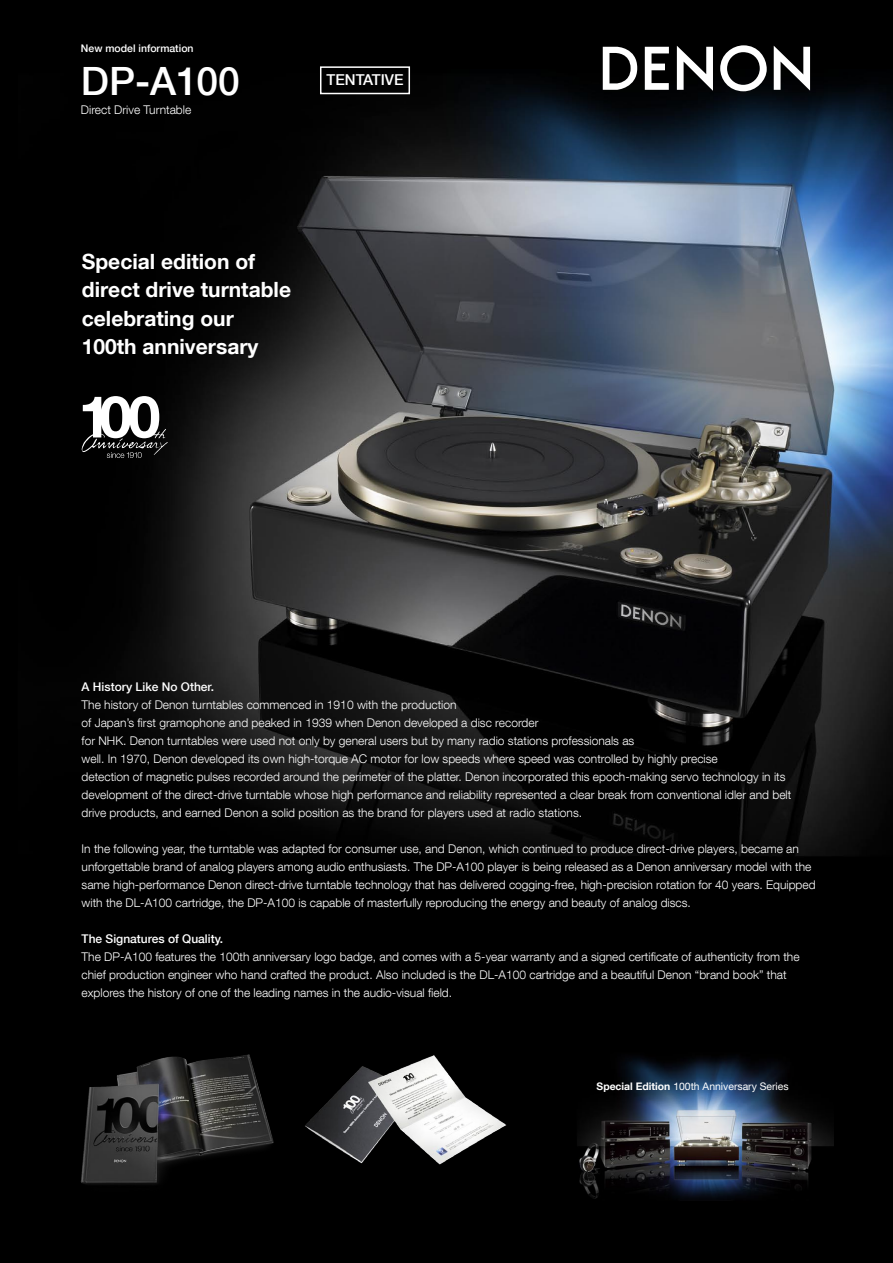
<style>
.page{position:relative;width:893px;height:1263px;background:#fff}
.page>*{position:absolute;margin:0;border:0;box-sizing:border-box;transform-origin:0 0}
.t1{font:500 39px "Helvetica Neue LT Com";color:#fff}
.t2{font:700 21px/28.5px "Helvetica Neue LT Com";color:#fff}
.t3{font:500 15px "Helvetica Neue LT Com";color:#fff}
.t4{font:300 12px/18px "Helvetica Neue LT Com";color:#fff}
.t5{font:500 12px "Helvetica Neue LT Com";color:#fff}
.t6{font:500 10.5px "Helvetica Neue LT Com";color:#fff}
.t7{font:10.35px "Helvetica Neue LT Com";color:#fff}
.s1{font-weight:700}
</style>
<div class="page">
<img style="left:0;top:0;width:893px;height:1263px">
<img style="left:48px;top:1029px;width:245px;height:186px">
<img style="left:299px;top:1044px;width:232px;height:174px">
<img style="left:555px;top:1038px;width:279px;height:188px">
<svg style="left:677px;top:46px;width:36px;height:45px"></svg>
<svg style="left:645px;top:47px;width:24px;height:43px"></svg>
<svg style="left:774px;top:46px;width:36px;height:45px"></svg>
<svg style="left:603px;top:47px;width:34px;height:43px"></svg>
<svg style="left:720px;top:45px;width:47px;height:46px"></svg>
<div style="left:320px;top:66px;width:90px;height:28px;border:2px solid #fff"></div>
<svg style="left:81px;top:396px;width:87px;height:62px"></svg>
<p class="t6" style="left:81px;top:41px;width:114px">New model information</p>
<h1 class="t1" style="left:81px;top:58px;width:160px">DP-A100</h1>
<p class="t4" style="left:81px;top:101px;width:112px">Direct Drive Turntable</p>
<p class="t3" style="left:326px;top:71px;width:78px">TENTATIVE</p>
<h2 class="t2" style="left:82px;top:247px;width:211px">Special edition of direct drive turntable celebrating our<br>100th anniversary</h2>
<p class="t5" style="left:82px;top:679px;width:134px">A History Like No Other.</p>
<p class="t4" style="left:82px;top:695px;width:711px">The history of Denon turntables commenced in 1910 with the production<br>of Japan’s first gramophone and peaked in 1939 when Denon developed a disc recorder<br>for NHK. Denon turntables were used not only by general users but by many radio stations professionals as<br>well. In 1970, Denon developed its own high-torque AC motor for low speeds where speed was controlled by highly precise<br>detection of magnetic pulses recorded around the perimeter of the platter. Denon incorporated this epoch-making servo technology in its development of the direct-drive turntable whose high performance and reliability represented a clear break from conventional idler and belt drive products, and earned Denon a solid position as the brand for players used at radio stations.</p>
<p class="t4" style="left:82px;top:839px;width:735px">In the following year, the turntable was adapted for consumer use, and Denon, which continued to produce direct-drive players, became an unforgettable brand of analog players among audio enthusiasts. The DP-A100 player is being released as a Denon anniversary model with the same high-performance Denon direct-drive turntable technology that has delivered cogging-free, high-precision rotation for 40 years. Equipped with the DL-A100 cartridge, the DP-A100 is capable of masterfully reproducing the energy and beauty of analog discs.</p>
<p class="t5" style="left:82px;top:931px;width:143px">The Signatures of Quality.</p>
<p class="t4" style="left:82px;top:947px;width:720px">The DP-A100 features the 100th anniversary logo badge, and comes with a 5-year warranty and a signed certificate of authenticity from the chief production engineer who hand crafted the product. Also included is the DL-A100 cartridge and a beautiful Denon “brand book” that explores the history of one of the leading names in the audio-visual field.</p>
<p class="t7" style="left:597px;top:1080px;width:194px"><span class="s1">Special Edition</span> 100th Anniversary Series</p>
</div>
